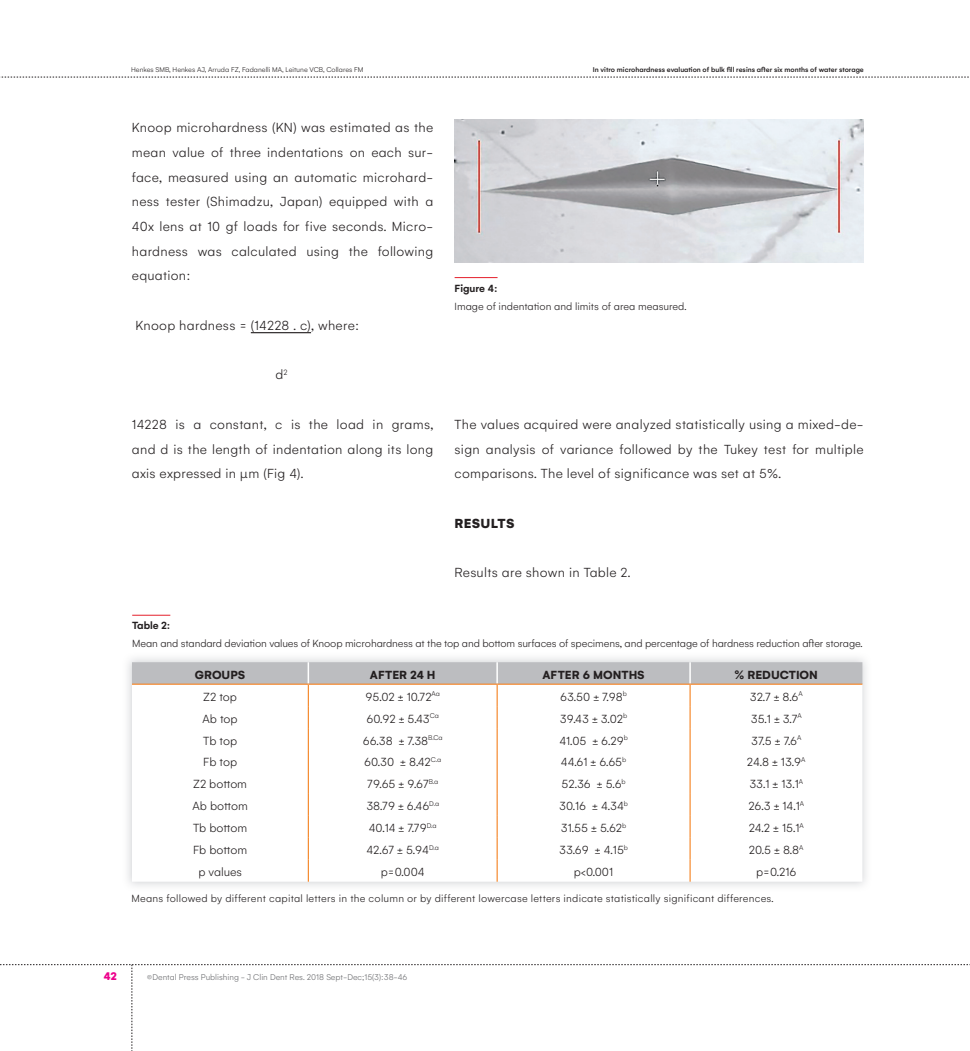
<style>
.page{position:relative;width:970px;height:1051px;background:#fff}
.page>*{position:absolute;margin:0;border:0;box-sizing:border-box;transform-origin:0 0}
.t1{font:300 14.25px/24.8px "Gelion";letter-spacing:.02em;color:#231f20;text-align:justify}
.t2{font:900 14.25px "Gelion";letter-spacing:.02em;color:#231f20}
.t3{font:300 12.75px "Gelion";color:#231f20}
.t4{font:700 12.75px "Gelion";color:#231f20}
.t5{font:900 12px "Gelion";color:#ed028c}
.t6{font:300 11.25px "Gelion";color:#231f20}
.t7{font:300 11.25px "Gelion";letter-spacing:.02em;color:#231f20}
.t8{font:600 11.25px "Gelion";letter-spacing:-.005em;color:#231f20}
.t9{font:300 9px "Gelion";color:#6c6d70}
.t10{font:500 7.5px "Gelion";color:#231f20}
.t11{font:300 7.5px "Gelion";color:#231f20}
</style>
<div class="page">
<svg style="left:0;top:77px;width:969px;height:1px"></svg>
<svg style="left:0;top:964px;width:968px;height:85px"></svg>
<hr style="left:251px;top:332px;width:60px;height:1px;background:#231f20">
<hr style="left:132px;top:614px;width:38px;height:1px;background:#e41e2b">
<svg style="left:132px;top:662px;width:730px;height:219px"></svg>
<hr style="left:454px;top:277px;width:43px;height:1px;background:#e41e2b">
<img style="left:454px;top:119px;width:409px;height:143px">
<p class="t11" style="left:131px;top:66px;width:234px">Henkes SMB, Henkes AJ, Arruda FZ, Fadanelli MA, Leitune VCB, Collares FM</p>
<p class="t10" style="left:593px;top:65px;width:272px">In vitro microhardness evaluation of bulk fill resins after six months of water storage</p>
<p class="t1" style="left:132px;top:115px;width:303px">Knoop microhardness (KN) was estimated as the mean value of three indentations on each sur&shy;face, measured using an automatic microhard&shy;ness tester (Shimadzu, Japan) equipped with a 40x lens at 10 gf loads for five seconds. Micro&shy;hardness was calculated using the following equation:</p>
<p class="t1" style="left:135px;top:313px;width:225px">Knoop hardness = (14228 . c), where:</p>
<p class="t1" style="left:275px;top:362px;width:14px">d<sup>2</sup></p>
<p class="t1" style="left:132px;top:411px;width:303px">14228 is a constant, c is the load in grams, and d is the length of indentation along its long axis expressed in µm (Fig 4).</p>
<p class="t8" style="left:454px;top:281px;width:44px">Figure 4:</p>
<p class="t6" style="left:454px;top:299px;width:233px">Image of indentation and limits of area measured.</p>
<p class="t1" style="left:454px;top:411px;width:410px">The values acquired were analyzed statistically using a mixed-de&shy;sign analysis of variance followed by the Tukey test for multiple comparisons. The level of significance was set at 5%.</p>
<p class="t2" style="left:454px;top:513px;width:61px">RESULTS</p>
<p class="t1" style="left:454px;top:560px;width:177px">Results are shown in Table 2.</p>
<p class="t8" style="left:132px;top:618px;width:39px">Table 2:</p>
<p class="t6" style="left:132px;top:637px;width:731px">Mean and standard deviation values of Knoop microhardness at the top and bottom surfaces of specimens, and percentage of hardness reduction after storage.</p>
<p class="t4" style="left:195px;top:666px;width:52px">GROUPS</p>
<p class="t4" style="left:370px;top:666px;width:67px">AFTER 24 H</p>
<p class="t4" style="left:542px;top:666px;width:104px">AFTER 6 MONTHS</p>
<p class="t4" style="left:734px;top:666px;width:85px">% REDUCTION</p>
<p class="t3" style="left:203px;top:689px;width:35px">Z2 top</p>
<p class="t3" style="left:365px;top:689px;width:76px">95.02 ± 10.72<sup>Aa</sup></p>
<p class="t3" style="left:560px;top:689px;width:68px">63.50 ± 7.98<sup>b</sup></p>
<p class="t3" style="left:749px;top:689px;width:54px">32.7 ± 8.6<sup>A</sup></p>
<p class="t3" style="left:202px;top:711px;width:37px">Ab top</p>
<p class="t3" style="left:366px;top:711px;width:74px">60.92 ± 5.43<sup>Ca</sup></p>
<p class="t3" style="left:560px;top:711px;width:69px">39.43 ± 3.02<sup>b</sup></p>
<p class="t3" style="left:750px;top:711px;width:52px">35.1 ± 3.7<sup>A</sup></p>
<p class="t3" style="left:203px;top:733px;width:36px">Tb top</p>
<p class="t3" style="left:363px;top:733px;width:81px">66.38 ± 7.38<sup>B.Ca</sup></p>
<p class="t3" style="left:559px;top:733px;width:70px">41.05 ± 6.29<sup>b</sup></p>
<p class="t3" style="left:751px;top:733px;width:52px">37.5 ± 7.6<sup>A</sup></p>
<p class="t3" style="left:203px;top:755px;width:36px">Fb top</p>
<p class="t3" style="left:364px;top:755px;width:79px">60.30 ± 8.42<sup>C.a</sup></p>
<p class="t3" style="left:561px;top:755px;width:67px">44.61 ± 6.65<sup>b</sup></p>
<p class="t3" style="left:747px;top:755px;width:60px">24.8 ± 13.9<sup>A</sup></p>
<p class="t3" style="left:193px;top:777px;width:55px">Z2 bottom</p>
<p class="t3" style="left:367px;top:777px;width:72px">79.65 ± 9.67<sup>B.a</sup></p>
<p class="t3" style="left:561px;top:777px;width:66px">52.36 ± 5.6<sup>b</sup></p>
<p class="t3" style="left:749px;top:777px;width:55px">33.1 ± 13.1<sup>A</sup></p>
<p class="t3" style="left:192px;top:799px;width:57px">Ab bottom</p>
<p class="t3" style="left:366px;top:799px;width:74px">38.79 ± 6.46<sup>D.a</sup></p>
<p class="t3" style="left:559px;top:799px;width:70px">30.16 ± 4.34<sup>b</sup></p>
<p class="t3" style="left:748px;top:799px;width:57px">26.3 ± 14.1<sup>A</sup></p>
<p class="t3" style="left:193px;top:820px;width:56px">Tb bottom</p>
<p class="t3" style="left:369px;top:820px;width:69px">40.14 ± 7.79<sup>D.a</sup></p>
<p class="t3" style="left:561px;top:820px;width:67px">31.55 ± 5.62<sup>b</sup></p>
<p class="t3" style="left:748px;top:820px;width:56px">24.2 ± 15.1<sup>A</sup></p>
<p class="t3" style="left:193px;top:842px;width:56px">Fb bottom</p>
<p class="t3" style="left:366px;top:842px;width:74px">42.67 ± 5.94<sup>D.a</sup></p>
<p class="t3" style="left:559px;top:842px;width:71px">33.69 ± 4.15<sup>b</sup></p>
<p class="t3" style="left:749px;top:842px;width:56px">20.5 ± 8.8<sup>A</sup></p>
<p class="t3" style="left:198px;top:864px;width:45px">p values</p>
<p class="t3" style="left:381px;top:864px;width:45px">p=0.004</p>
<p class="t3" style="left:574px;top:864px;width:41px">p&lt;0.001</p>
<p class="t3" style="left:756px;top:864px;width:42px">p=0.216</p>
<p class="t7" style="left:132px;top:891px;width:643px">Means followed by different capital letters in the column or by different lowercase letters indicate statistically significant differences.</p>
<p class="t5" style="left:104px;top:967px;width:15px">42</p>
<p class="t9" style="left:147px;top:971px;width:262px">©Dental Press Publishing - J Clin Dent Res. 2018 Sept-Dec;15(3):38-46</p>
</div>
